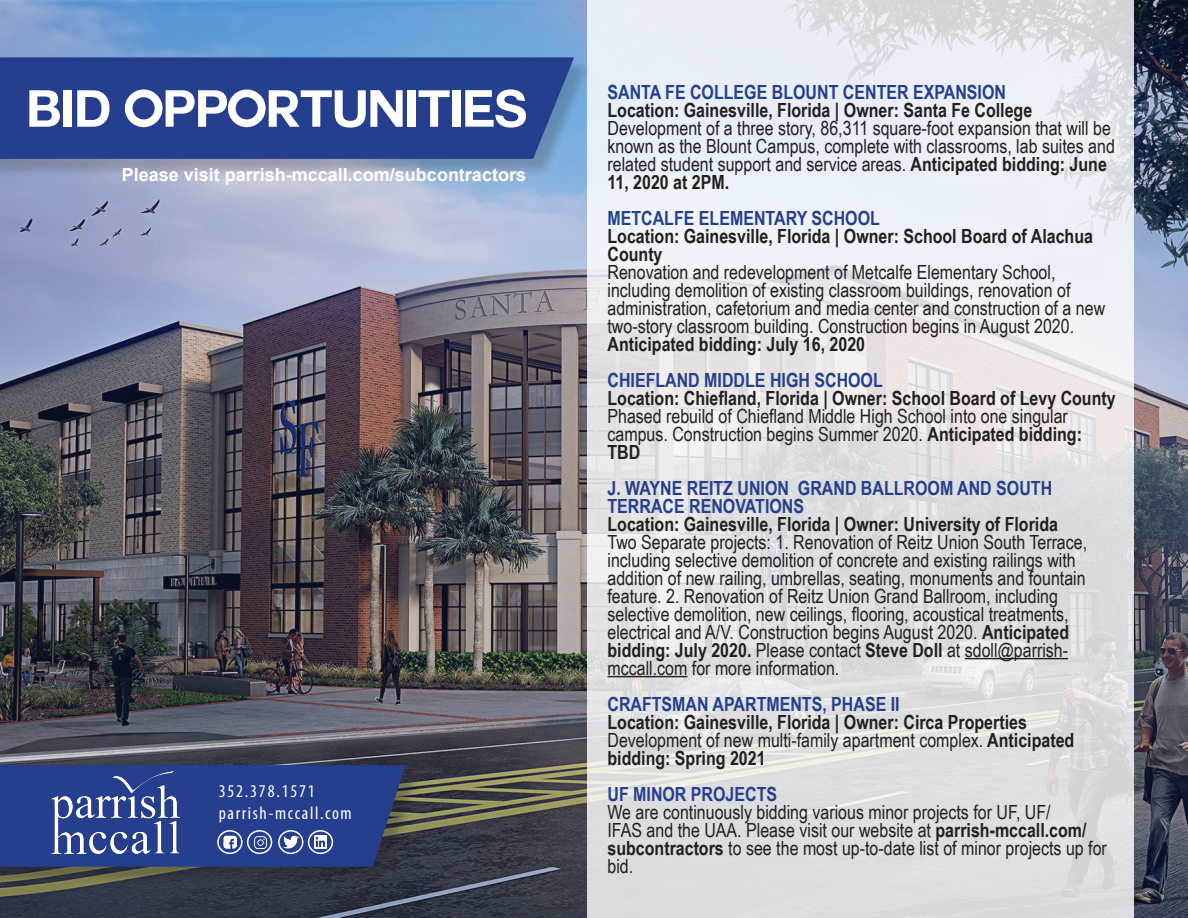
<style>
.page{position:relative;width:1188px;height:918px;background:#fff}
.page>*{position:absolute;margin:0;border:0;box-sizing:border-box;transform-origin:0 0}
.t1{font:700 51px "Couture";letter-spacing:-.03em;color:#fff}
.t2{font:19.5px/18px "Arial Narrow";color:#231f20}
.t3{font:700 19.5px/18px "Arial Narrow";color:#231f20}
.t4{font:700 19.5px/18px "Arial Narrow";color:#253f8e}
.t5{font:700 18px "Arial";color:#fff}
.t6{font:condensed 18px "Myriad Pro";letter-spacing:.09em;color:#fff}
.s1{font-weight:700}
</style>
<div class="page">
<img style="left:0;top:0;width:1188px;height:918px">
<svg style="left:588px;top:0;width:546px;height:918px;background:#e4e4e7"></svg>
<div style="left:0;top:767px;width:423px;height:119px;background:#231f20;opacity:.29"></div>
<svg style="left:0;top:765px;width:406px;height:102px;background:#2c448c"></svg>
<div style="left:217px;top:830px;width:26px;height:24px;border:2px solid #fff;border-radius:50%"></div>
<div style="left:0;top:60px;width:592px;height:118px;background:#231f20;opacity:.23"></div>
<div style="left:0;top:57px;width:574px;height:102px;background:#253f8e"></div>
<img style="left:51px;top:772px;width:129px;height:81px">
<hr style="left:965px;top:658px;width:103px;height:1px;background:#231f20">
<hr style="left:607px;top:676px;width:80px;height:1px;background:#231f20">
<p class="t1" style="left:26px;top:85px;width:503px">BID OPPORTUNITIES</p>
<p class="t4" style="left:607px;top:82px;width:400px">SANTA FE COLLEGE BLOUNT CENTER EXPANSION</p>
<p class="t3" style="left:607px;top:100px;width:426px">Location: Gainesville, Florida | Owner: Santa Fe College</p>
<p class="t2" style="left:607px;top:118px;width:509px">Development of a three story, 86,311 square-foot expansion that will be known as the Blount Campus, complete with classrooms, lab suites and related student support and service areas. <span class="s1">Anticipated bidding: June 11, 2020 at 2PM.</span></p>
<p class="t4" style="left:607px;top:208px;width:274px">METCALFE ELEMENTARY SCHOOL</p>
<p class="t3" style="left:607px;top:226px;width:487px">Location: Gainesville, Florida | Owner: School Board of Alachua<br>County</p>
<p class="t2" style="left:607px;top:262px;width:499px">Renovation and redevelopment of Metcalfe Elementary School, including demolition of existing classroom buildings, renovation of administration, cafetorium and media center and construction of a new two-story classroom building. Construction begins in August 2020.<br><span class="s1">Anticipated bidding: July 16, 2020</span></p>
<p class="t4" style="left:607px;top:370px;width:277px">CHIEFLAND MIDDLE HIGH SCHOOL</p>
<p class="t3" style="left:607px;top:388px;width:510px">Location: Chiefland, Florida | Owner: School Board of Levy County</p>
<p class="t2" style="left:607px;top:406px;width:476px">Phased rebuild of Chiefland Middle High School into one singular campus. Construction begins Summer 2020. <span class="s1">Anticipated bidding:<br>TBD</span></p>
<p class="t4" style="left:607px;top:478px;width:446px">J. WAYNE REITZ UNION GRAND BALLROOM AND SOUTH<br>TERRACE RENOVATIONS</p>
<p class="t3" style="left:607px;top:514px;width:452px">Location: Gainesville, Florida | Owner: University of Florida</p>
<p class="t2" style="left:607px;top:532px;width:481px">Two Separate projects: 1. Renovation of Reitz Union South Terrace, including selective demolition of concrete and existing railings with addition of new railing, umbrellas, seating, monuments and fountain feature. 2. Renovation of Reitz Union Grand Ballroom, including selective demolition, new ceilings, flooring, acoustical treatments, electrical and A/V. Construction begins August 2020. <span class="s1">Anticipated bidding: July 2020.</span> Please contact <span class="s1">Steve Doll</span> at sdoll@parrish&shy;mccall.com for more information.</p>
<p class="t4" style="left:607px;top:694px;width:294px">CRAFTSMAN APARTMENTS, PHASE II</p>
<p class="t3" style="left:607px;top:712px;width:421px">Location: Gainesville, Florida | Owner: Circa Properties</p>
<p class="t2" style="left:607px;top:730px;width:468px">Development of new multi-family apartment complex. <span class="s1">Anticipated bidding: Spring 2021</span></p>
<p class="t4" style="left:607px;top:784px;width:171px">UF MINOR PROJECTS</p>
<p class="t2" style="left:607px;top:802px;width:501px">We are continuously bidding various minor projects for UF, UF/<br>IFAS and the UAA. Please visit our website at <span class="s1">parrish-mccall.com/ subcontractors</span> to see the most up-to-date list of minor projects up for bid.</p>
<p class="t5" style="left:122px;top:162px;width:406px">Please visit parrish-mccall.com/subcontractors</p>
<p class="t6" style="left:219px;top:781px;width:98px">352.378.1571</p>
<p class="t6" style="left:219px;top:803px;width:135px">parrish-mccall.com</p>
</div>
